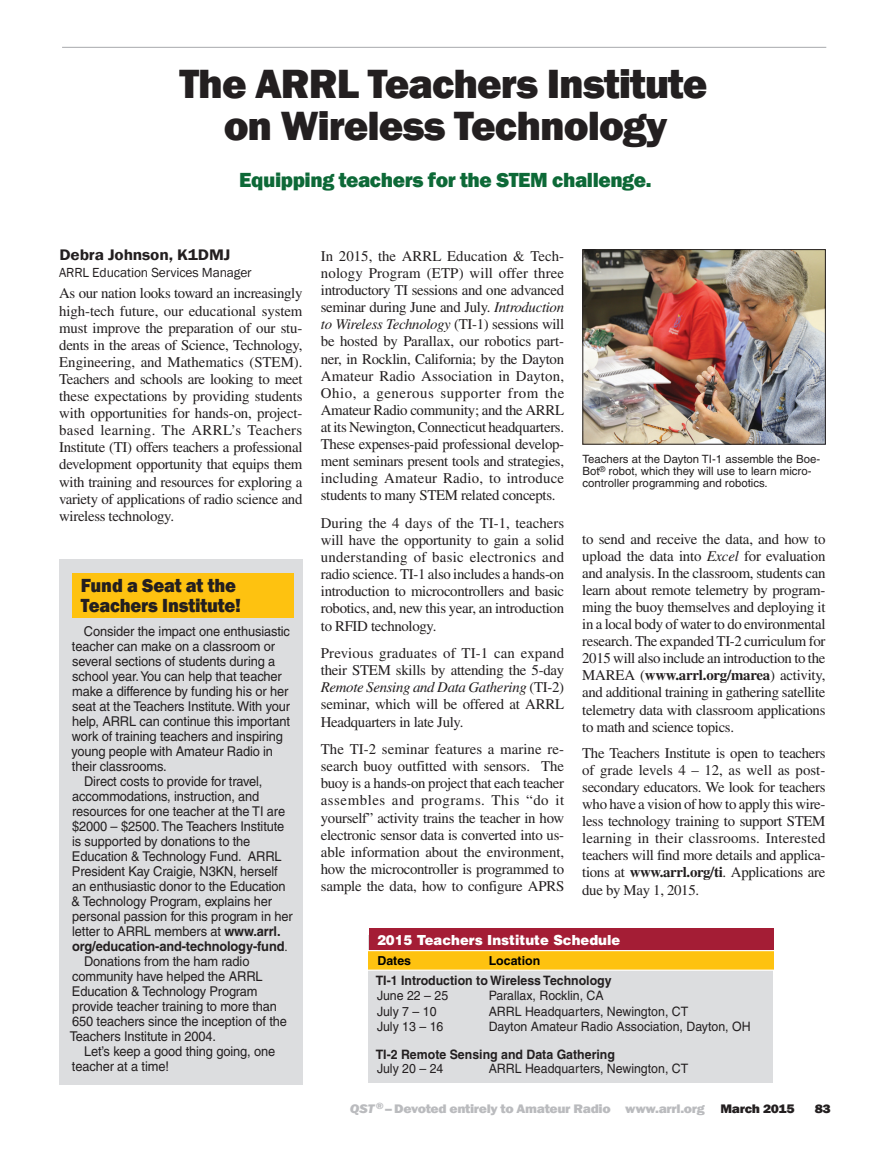
<style>
.page{position:relative;width:885px;height:1161px;background:#fff}
.page>*{position:absolute;margin:0;border:0;box-sizing:border-box;transform-origin:0 0}
.t1{font:800 42px/42px "Franklin Gothic";letter-spacing:-.025em;color:#231f20;text-align:center}
.Deck{font:800 21px "Franklin Gothic";letter-spacing:-.02em;color:#0d6937}
.Sidebar_title{font:800 19.5px/19.5px "Franklin Gothic";letter-spacing:-.01em;color:#231f20;scale:.95 1}
.Byline{font:600 15.75px "Franklin Gothic";letter-spacing:-.01em;color:#231f20;scale:1.1 1}
.Body_Text{font:14.85px/17.1px "Times";letter-spacing:-.02em;color:#231f20;text-align:justify}
.Table_Head{font:900 13.95px "Helvetica";color:#fff;scale:.95 1}
.Sidebar{font:13.5px/15px "Helvetica";letter-spacing:-.01em;color:#231f20;scale:.95 1}
.Byline-2{font:13.5px "Franklin Gothic";letter-spacing:-.01em;color:#231f20}
.Table_Body{font:13.05px "Helvetica";color:#231f20;scale:.95 1}
.Table_Body-2{font:700 13.05px "Helvetica";color:#231f20;scale:.95 1}
.t2{font:800 12.75px "Franklin Gothic";letter-spacing:-.025em;color:#babbbe;scale:1.1 1}
.t3{font:800 12.75px "Franklin Gothic";color:#231f20;scale:1.1 1}
.Table_Subhead_BOLD{font:700 12.3px "Helvetica";color:#000}
.t4{font:11.4px/12px "Helvetica";color:#231f20}
.s1{font-weight:700}
.s2{font-family:"Times"}
.s3{font-style:italic}
.s4{color:#231f20}
</style>
<div class="page">
<hr style="left:62px;top:47px;width:764px;height:1px;background:#a8a9ad">
<div style="left:59px;top:559px;width:243px;height:525px;background:#dcdddf"></div>
<div style="left:368px;top:936px;width:405px;height:147px;background:#dcdddf"></div>
<div style="left:368px;top:928px;width:405px;height:22px;background:#a41d35"></div>
<div style="left:368px;top:951px;width:405px;height:19px;background:#fec210"></div>
<hr style="left:364px;top:950px;width:410px;height:1px;background:#fff">
<hr style="left:364px;top:970px;width:409px;height:1px;background:#fff">
<div style="left:72px;top:573px;width:221px;height:45px;background:#fec210"></div>
<img style="left:584px;top:251px;width:239px;height:192px">
<div style="left:582px;top:249px;width:243px;height:196px;border:1px solid #231f20"></div>
<p class="t1" style="left:179px;top:63px;width:529px">The ARRL Teachers Institute on Wireless Technology</p>
<p class="Deck" style="left:239px;top:166px;width:413px">Equipping teachers for the STEM challenge.</p>
<p class="Byline" style="left:59px;top:245px;width:157px">Debra Johnson, K1DMJ</p>
<p class="Byline-2" style="left:59px;top:264px;width:194px">ARRL Education Services Manager</p>
<p class="Body_Text" style="left:59px;top:285px;width:245px">As our nation looks toward an increasingly high-tech future, our educational system must improve the preparation of our stu&shy;dents in the areas of Science, Technology, Engineering, and Mathematics (STEM).<br>Teachers and schools are looking to meet these expectations by providing students with opportunities for hands-on, project&shy;based learning. The ARRL’s Teachers Institute (TI) offers teachers a professional development opportunity that equips them with training and resources for exploring a variety of applications of radio science and wireless technology.</p>
<p class="Sidebar_title" style="left:81px;top:576px;width:170px">Fund a Seat at the<br>Teachers Institute!</p>
<p class="Sidebar" style="left:71px;top:624px;width:231px;text-indent:13px">Consider the impact one enthusiastic teacher can make on a classroom or several sections of students during a school year. You can help that teacher make a difference by funding his or her seat at the Teachers Institute. With your help, ARRL can continue this important work of training teachers and inspiring young people with Amateur Radio in their classrooms.</p>
<p class="Sidebar" style="left:72px;top:774px;width:234px;text-indent:12px">Direct costs to provide for travel, accommodations, instruction, and resources for one teacher at the TI are $2000 – $2500. The Teachers Institute is supported by donations to the Education &amp; Technology Fund. ARRL President Kay Craigie, N3KN, herself an enthusiastic donor to the Education &amp; Technology Program, explains her personal passion for this program in her letter to ARRL members at <span class="s1">www.arrl. org/education-and-technology-fund</span><span class="s2">.</span></p>
<p class="Sidebar" style="left:70px;top:954px;width:230px;text-indent:14px">Donations from the ham radio community have helped the ARRL<br>Education &amp; Technology Program provide teacher training to more than<br>650 teachers since the inception of the<br>Teachers Institute in 2004.</p>
<p class="Sidebar" style="left:72px;top:1044px;width:215px;text-indent:12px">Let’s keep a good thing going, one teacher at a time!</p>
<p class="Body_Text" style="left:321px;top:247px;width:245px">In 2015, the ARRL Education &amp; Tech&shy;nology Program (ETP) will offer three introductory TI sessions and one advanced seminar during June and July. <span class="s3">Introduction to Wireless Technology</span> (TI-1) sessions will be hosted by Parallax, our robotics part&shy;ner, in Rocklin, California; by the Dayton Amateur Radio Association in Dayton, Ohio, a generous supporter from the Amateur Radio community; and the ARRL at its Newington, Connecticut headquarters.<br>These expenses-paid professional develop&shy;ment seminars present tools and strategies, including Amateur Radio, to introduce students to many STEM related concepts.</p>
<p class="Body_Text" style="left:321px;top:514px;width:245px">During the 4 days of the TI-1, teachers will have the opportunity to gain a solid understanding of basic electronics and radio science. TI-1 also includes a hands-on introduction to microcontrollers and basic robotics, and, new this year, an introduction to RFID technology.</p>
<p class="Body_Text" style="left:321px;top:645px;width:245px">Previous graduates of TI-1 can expand their STEM skills by attending the 5-day <span class="s3">Remote Sensing and Data Gathering</span> (TI-2) seminar, which will be offered at ARRL Headquarters in late July.</p>
<p class="Body_Text" style="left:321px;top:741px;width:245px">The TI-2 seminar features a marine re&shy;search buoy outfitted with sensors. The buoy is a hands-on project that each teacher assembles and programs. This “do it yourself” activity trains the teacher in how electronic sensor data is converted into us&shy;able information about the environment, how the microcontroller is programmed to sample the data, how to configure APRS</p>
<p class="t4" style="left:582px;top:453px;width:239px">Teachers at the Dayton TI-1 assemble the Boe-<br>Bot<sup>®</sup> robot, which they will use to learn micro&shy;controller programming and robotics.</p>
<p class="Body_Text" style="left:582px;top:530px;width:245px">to send and receive the data, and how to upload the data into <span class="s3">Excel</span> for evaluation and analysis. In the classroom, students can learn about remote telemetry by program&shy;ming the buoy themselves and deploying it in a local body of water to do environmental research. The expanded TI-2 curriculum for 2015 will also include an introduction to the MAREA (<span class="s1">www.arrl.org/marea</span>) activity, and additional training in gathering satellite telemetry data with classroom applications to math and science topics.</p>
<p class="Body_Text" style="left:582px;top:744px;width:245px">The Teachers Institute is open to teachers of grade levels 4 – 12, as well as post&shy;secondary educators. We look for teachers who have a vision of how to apply this wire&shy;less technology training to support STEM learning in their classrooms. Interested teachers will find more details and applica&shy;tions at <span class="s1">www.arrl.org/ti</span>. Applications are due by May 1, 2015.</p>
<p class="Table_Head" style="left:377px;top:930px;width:257px">2015 Teachers Institute Schedule</p>
<p class="Table_Subhead_BOLD" style="left:377px;top:953px;width:35px">Dates</p>
<p class="Table_Subhead_BOLD" style="left:488px;top:953px;width:53px">Location</p>
<p class="Table_Body-2" style="left:375px;top:972px;width:250px">TI-1 Introduction to Wireless Technology</p>
<p class="Table_Body" style="left:377px;top:988px;width:76px">June 22 – 25</p>
<p class="Table_Body" style="left:488px;top:988px;width:122px">Parallax, Rocklin, CA</p>
<p class="Table_Body" style="left:377px;top:1003px;width:64px">July 7 – 10</p>
<p class="Table_Body" style="left:488px;top:1003px;width:211px">ARRL Headquarters, Newington, CT</p>
<p class="Table_Body" style="left:377px;top:1019px;width:71px">July 13 – 16</p>
<p class="Table_Body" style="left:488px;top:1019px;width:277px">Dayton Amateur Radio Association, Dayton, OH</p>
<p class="Table_Body-2" style="left:375px;top:1046px;width:253px">TI-2 Remote Sensing and Data Gathering</p>
<p class="Table_Body" style="left:377px;top:1061px;width:71px">July 20 – 24</p>
<p class="Table_Body" style="left:488px;top:1061px;width:211px">ARRL Headquarters, Newington, CT</p>
<p class="t2" style="left:350px;top:1101px;width:406px"><span class="s3">QST</span><sup>®</sup>– Devoted entirely to Amateur Radio www.arrl.org <span class="s4">March 2015</span></p>
<p class="t3" style="left:814px;top:1101px;width:16px">83</p>
</div>
